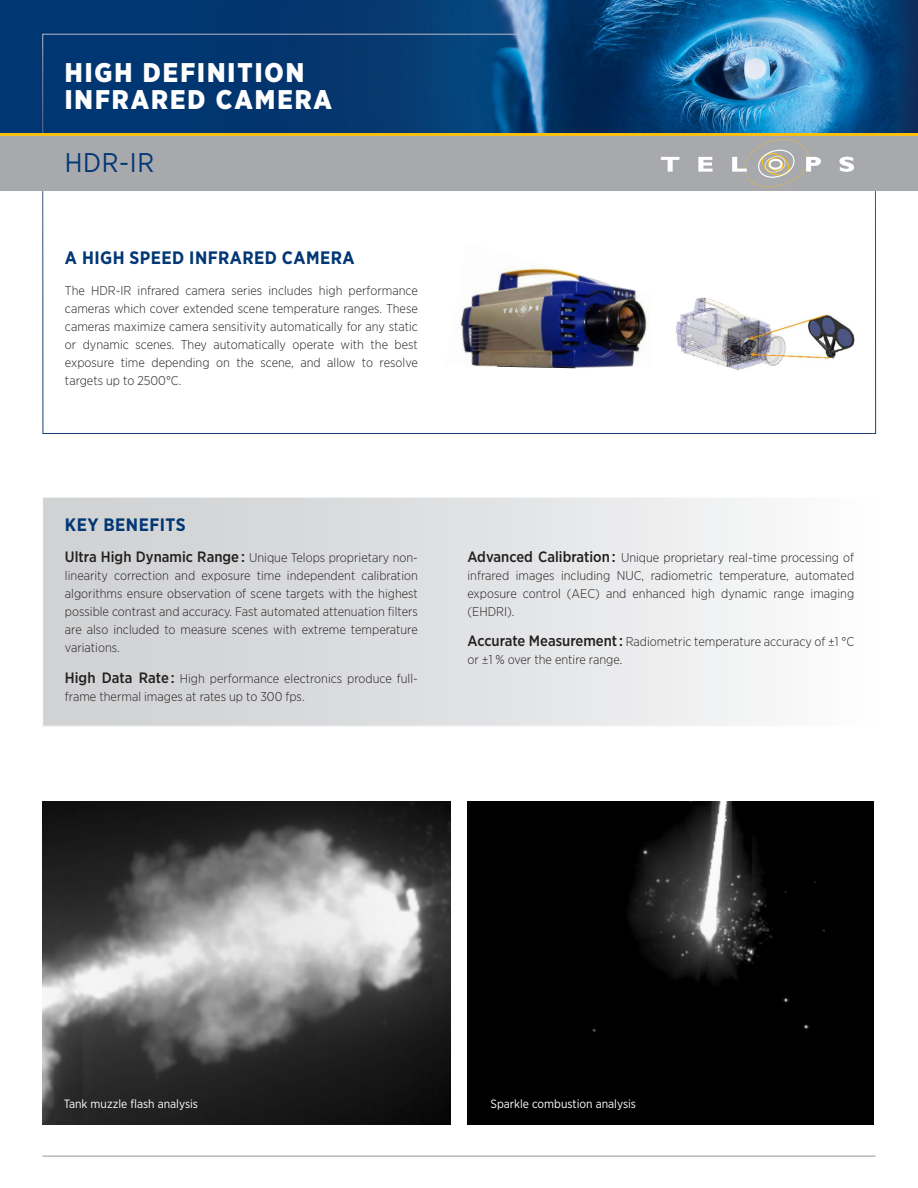
<style>
.page{position:relative;width:918px;height:1188px;background:#fff}
.page>*{position:absolute;margin:0;border:0;box-sizing:border-box;transform-origin:0 0}
.Titre_sections{font:900 27px/27px "Gotham Narrow";letter-spacing:.075em;color:#fff}
.Titre_sections-2{font:27px "Gotham Narrow";color:#013775}
.Titre_sections-3{font:700 18px "Gotham Narrow";letter-spacing:.025em;color:#013775}
.Texte_courant{font:300 12.75px/18px "Gotham Narrow";color:#231f20;text-align:justify}
.Légende{font:12px "Gotham Narrow";color:#fff}
.s1{font-weight:500;font-size:15px}
</style>
<div class="page">
<img style="left:43px;top:802px;width:407px;height:322px">
<img style="left:468px;top:802px;width:405px;height:322px">
<img style="left:0;top:0;width:918px;height:134px">
<svg style="left:42px;top:34px;width:834px;height:400px"></svg>
<div style="left:43px;top:497px;width:832px;height:229px;background:linear-gradient(to right,#cccdcf,#fafafb)"></div>
<div style="left:42px;top:497px;width:834px;height:229px;border:1px solid #fff"></div>
<hr style="left:43px;top:1156px;width:833px;height:1px;background:#939598">
<hr style="left:0;top:134px;width:918px;height:2px;background:#fdbe12">
<div style="left:0;top:136px;width:918px;height:54px;background:#a8a9ad"></div>
<svg style="left:661px;top:157px;width:18px;height:15px"></svg>
<svg style="left:698px;top:157px;width:15px;height:15px"></svg>
<svg style="left:839px;top:157px;width:15px;height:15px"></svg>
<svg style="left:732px;top:139px;width:89px;height:48px"></svg>
<img style="left:445px;top:243px;width:207px;height:125px">
<img style="left:672px;top:297px;width:183px;height:75px">
<p class="Titre_sections" style="left:65px;top:59px;width:269px">HIGH DEFINITION<br>INFRARED CAMERA</p>
<p class="Titre_sections-2" style="left:65px;top:146px;width:91px">HDR-IR</p>
<p class="Titre_sections-3" style="left:65px;top:246px;width:291px">A HIGH SPEED INFRARED CAMERA</p>
<p class="Texte_courant" style="left:65px;top:281px;width:354px">The HDR-IR infrared camera series includes high performance cameras which cover extended scene temperature ranges. These cameras maximize camera sensitivity automatically for any static or dynamic scenes. They automatically operate with the best exposure time depending on the scene, and allow to resolve targets up to 2500°C.</p>
<p class="Titre_sections-3" style="left:65px;top:513px;width:122px">KEY BENEFITS</p>
<p class="Texte_courant" style="left:65px;top:548px;width:354px"><span class="s1">Ultra High Dynamic Range :</span> Unique Telops proprietary non&shy;linearity correction and exposure time independent calibration algorithms ensure observation of scene targets with the highest possible contrast and accuracy. Fast automated attenuation filters are also included to measure scenes with extreme temperature variations.</p>
<p class="Texte_courant" style="left:65px;top:669px;width:354px"><span class="s1">High Data Rate :</span> High performance electronics produce full&shy;frame thermal images at rates up to 300 fps.</p>
<p class="Texte_courant" style="left:468px;top:548px;width:388px"><span class="s1">Advanced Calibration :</span> Unique proprietary real-time processing of infrared images including NUC, radiometric temperature, automated exposure control (AEC) and enhanced high dynamic range imaging (EHDRI).</p>
<p class="Texte_courant" style="left:468px;top:632px;width:388px"><span class="s1">Accurate Measurement :</span> Radiometric temperature accuracy of ±1 °C or ±1 % over the entire range.</p>
<p class="Légende" style="left:64px;top:1096px;width:136px">Tank muzzle flash analysis</p>
<p class="Légende" style="left:490px;top:1096px;width:147px">Sparkle combustion analysis</p>
</div>
